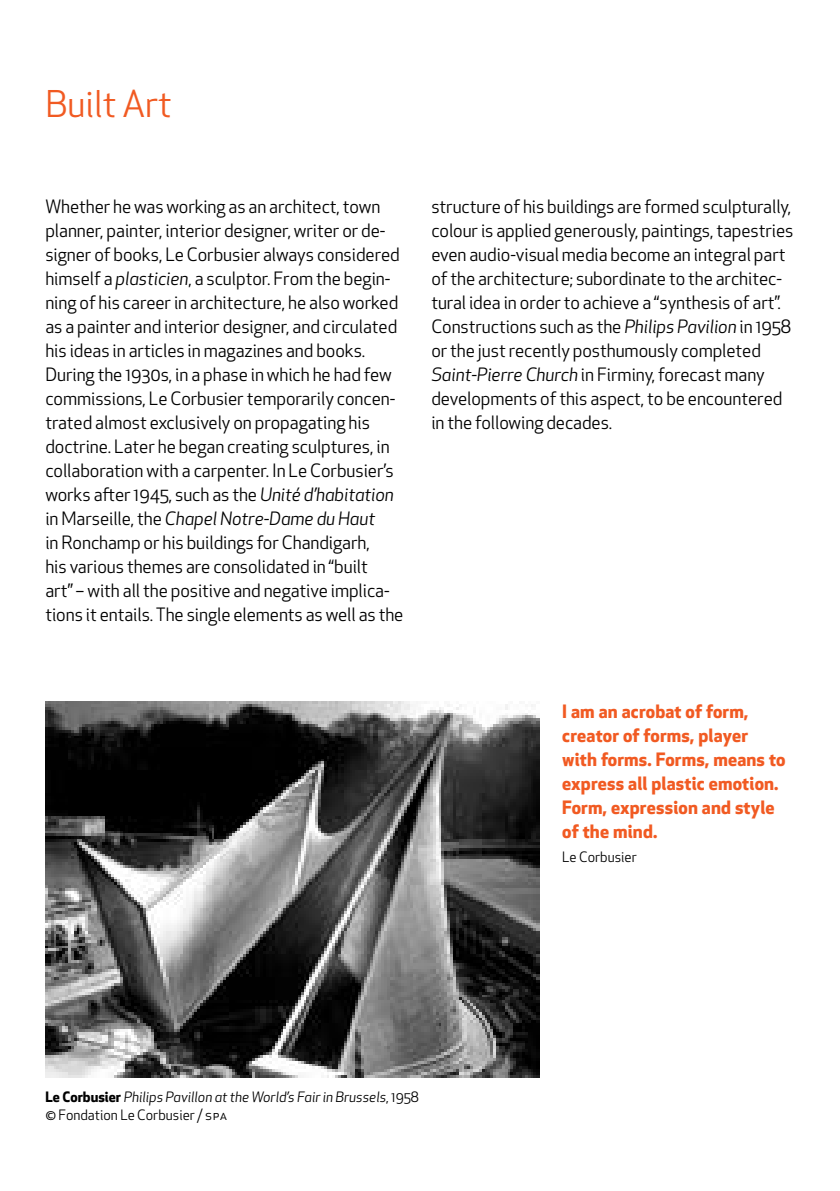
<style>
.page{position:relative;width:840px;height:1191px;background:#fff}
.page>*{position:absolute;margin:0;border:0;box-sizing:border-box;transform-origin:0 0}
.t1{font:36px "Apex New";color:#f15a22}
.t2{font:18px/24px "Apex New";letter-spacing:-.005em;color:#000}
.t3{font:700 18px/24px "Apex New";letter-spacing:.01em;color:#f15a22}
.t4{font:italic 14px/18px "Apex New";color:#000}
.t5{font:14px "Apex New";color:#000}
.s1{font-style:italic}
.s2{font-weight:700;font-style:normal}
.s3{font-style:normal}
</style>
<div class="page">
<img style="left:45px;top:701px;width:494px;height:376px">
<h1 class="t1" style="left:45px;top:82px;width:128px">Built Art</h1>
<p class="t2" style="left:45px;top:195px;width:359px">Whether he was working as an architect, town planner, painter, interior designer, writer or de&shy;signer of books, Le Corbusier always considered himself a <span class="s1">plasticien</span>, a sculptor. From the begin&shy;ning of his career in architecture, he also worked as a painter and interior designer, and circulated his ideas in articles in magazines and books.<br>During the 1930s, in a phase in which he had few commissions, Le Corbusier temporarily concen&shy;trated almost exclusively on propagating his doctrine. Later he began creating sculptures, in collaboration with a carpenter. In Le Corbusier’s works after 1945, such as the <span class="s1">Unité d’habitation </span>in Marseille, the <span class="s1">Chapel Notre-Dame du Haut<br></span>in Ronchamp or his buildings for Chandigarh,<br>his various themes are consolidated in “built<br>art” – with all the positive and negative implica&shy;tions it entails. The single elements as well as the</p>
<p class="t2" style="left:431px;top:195px;width:363px">structure of his buildings are formed sculpturally, colour is applied generously, paintings, tapestries even audio-visual media become an integral part of the architecture; subordinate to the architec&shy;tural idea in order to achieve a “synthesis of art”.<br>Constructions such as the <span class="s1">Philips Pavilion</span> in 1958 or the just recently posthumously completed <span class="s1">Saint-Pierre Church</span> in Firminy, forecast many developments of this aspect, to be encountered in the following decades.</p>
<p class="t3" style="left:562px;top:698px;width:225px">I am an acrobat of form, creator of forms, player with forms. Forms, means to express all plastic emotion.<br>Form, expression and style of the mind.</p>
<p class="t5" style="left:562px;top:847px;width:76px">Le Corbusier</p>
<p class="t4" style="left:45px;top:1087px;width:375px"><span class="s2">Le Corbusier</span> Philips Pavillon at the World’s Fair in Brussels<span class="s3">, 1958 © Fondation Le Corbusier / spa</span></p>
</div>
